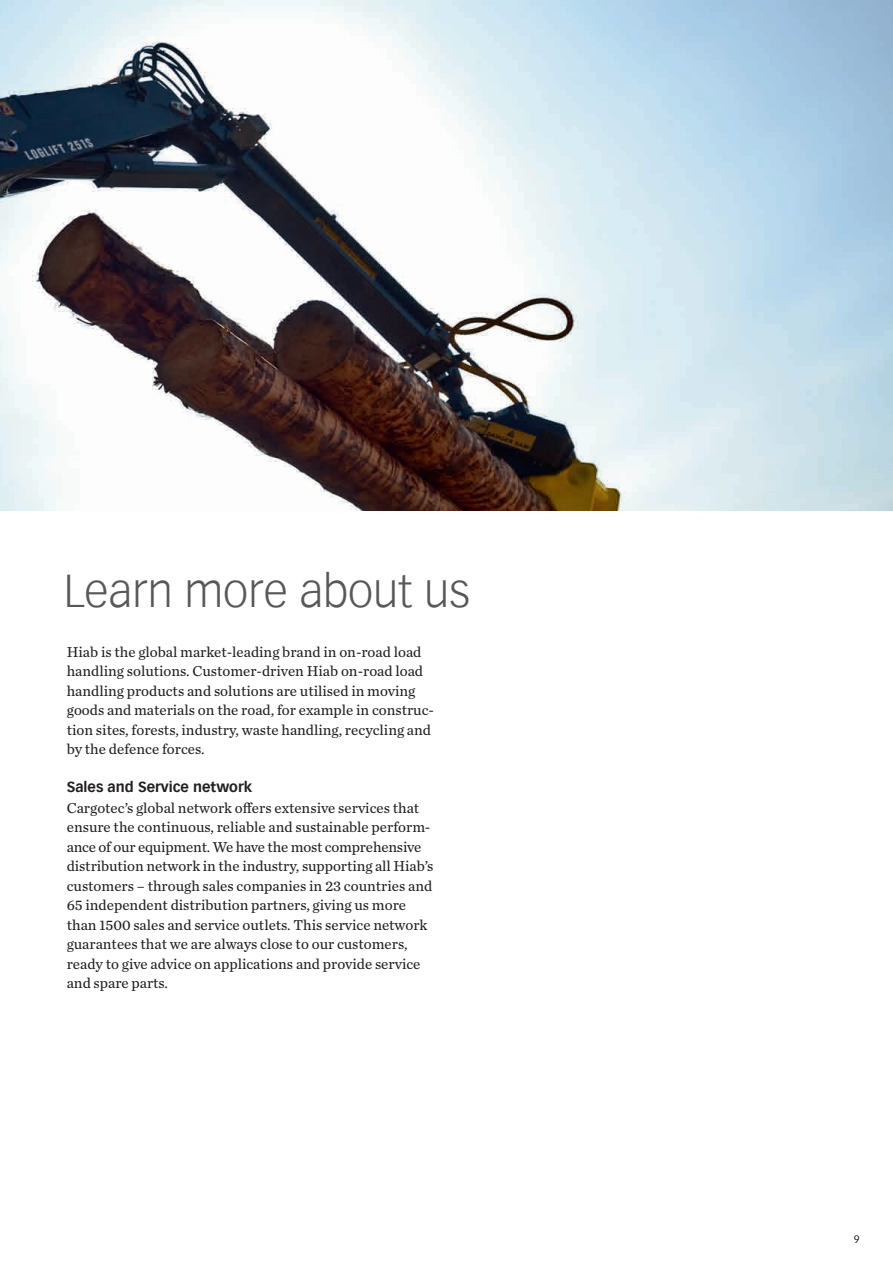
<style>
.page{position:relative;width:893px;height:1263px;background:#fff}
.page>*{position:absolute;margin:0;border:0;box-sizing:border-box;transform-origin:0 0}
.t1{font:300 45px "Vectora Com";color:#57585a}
.t2{font:15px/19.5px "Chronicle Text G2";color:#231f20}
.t3{font:700 14.25px "Vectora Com";color:#231f20}
.t4{font:10.5px "Vectora Com";color:#231f20}
</style>
<div class="page">
<img style="left:0;top:0;width:893px;height:510px">
<h1 class="t1" style="left:64px;top:564px;width:408px">Learn more about us</h1>
<p class="t2" style="left:67px;top:641px;width:369px">Hiab is the global market-leading brand in on-road load handling solutions. Customer-driven Hiab on-road load handling products and solutions are utilised in moving goods and materials on the road, for example in construc&shy;tion sites, forests, industry, waste handling, recycling and by the defence forces.</p>
<p class="t3" style="left:67px;top:778px;width:187px">Sales and Service network</p>
<p class="t2" style="left:67px;top:797px;width:368px">Cargotec’s global network offers extensive services that ensure the continuous, reliable and sustainable perform&shy;ance of our equipment. We have the most comprehensive distribution network in the industry, supporting all Hiab’s customers – through sales companies in 23 countries and 65 independent distribution partners, giving us more than 1500 sales and service outlets. This service network guarantees that we are always close to our customers, ready to give advice on applications and provide service and spare parts.</p>
<p class="t4" style="left:854px;top:1233px;width:7px">9</p>
</div>
